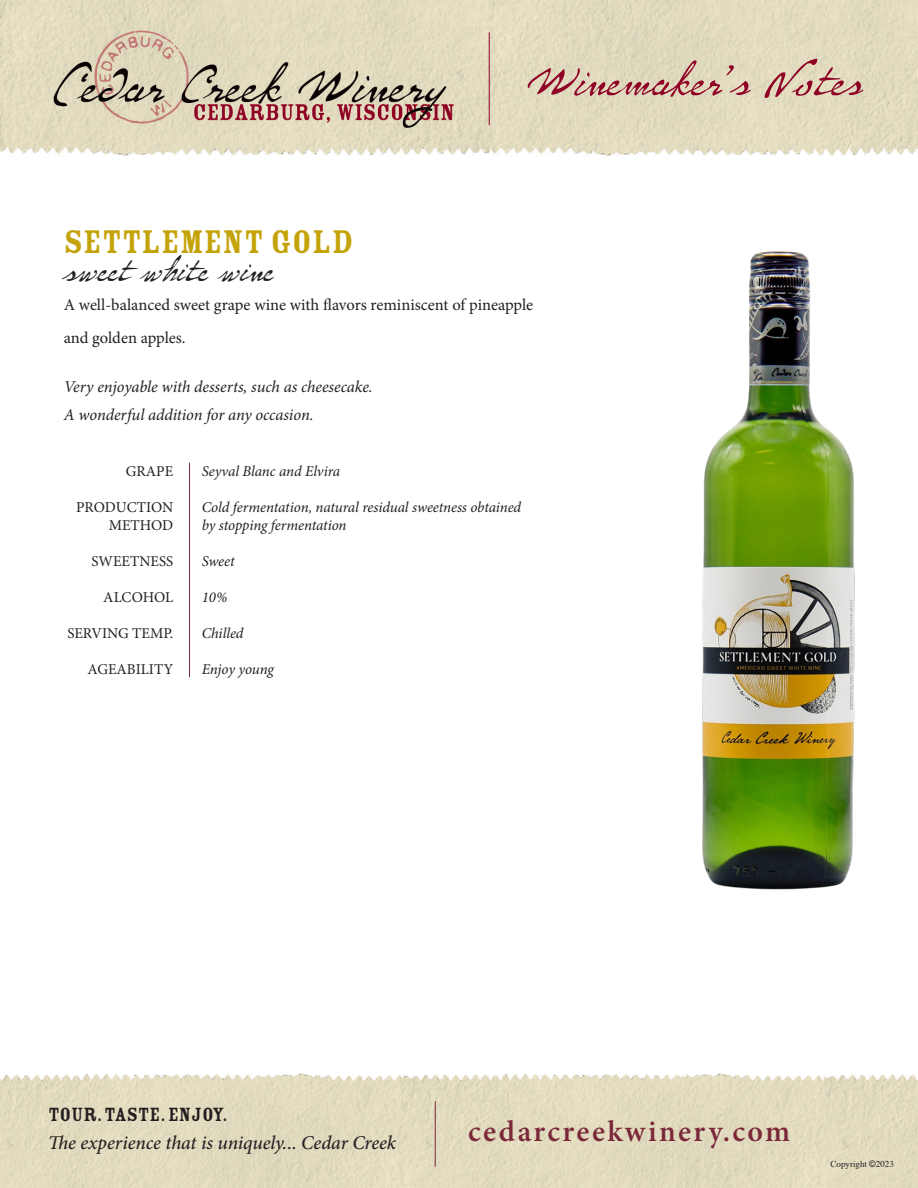
<style>
.page{position:relative;width:918px;height:1188px;background:#fff}
.page>*{position:absolute;margin:0;border:0;box-sizing:border-box;transform-origin:0 0}
.t1{font:60px "P22 Monet";color:#900126}
.t2{font:43.5px "P22 Monet";color:#231f20}
.t3{font:36px "Rosewood Std Fill";color:#c4a308}
.t4{font:600 30px "Minion Pro";letter-spacing:.08em;color:#7b2839}
.t5{font:21px "Rosewood Std Fill";color:#231f20}
.t6{font:italic 500 19.5px "Minion Pro";letter-spacing:-.005em;color:#231f20}
.t7{font:16.5px/33px "Minion Pro";color:#231f20}
.t8{font:italic 16.5px/28.5px "Minion Pro";letter-spacing:-.005em;color:#231f20}
.t9{font:italic 15px "Minion Pro";letter-spacing:-.01em;color:#231f20}
.t10{font:15px "Minion Pro";color:#231f20}
.t11{font:9px "Times";color:#231f20}
.s1{font-family:"Arial"}
</style>
<div class="page">
<img style="left:0;top:0;width:918px;height:1188px">
<hr style="left:189px;top:463px;width:1px;height:214px;background:#7b2839">
<img style="left:644px;top:231px;width:254px;height:662px">
<hr style="left:489px;top:32px;width:1px;height:93px;background:#900126">
<hr style="left:435px;top:1101px;width:1px;height:66px;background:#7b2839">
<h1 class="t1" style="left:527px;top:52px;width:336px">Winemaker’s Notes</h1>
<h3 class="t3" style="left:64px;top:222px;width:291px">SETTLEMENT GOLD</h3>
<h2 class="t2" style="left:64px;top:250px;width:211px">sweet white wine</h2>
<p class="t7" style="left:64px;top:288px;width:471px">A well-balanced sweet grape wine with flavors reminiscent of pineapple and golden apples.</p>
<p class="t8" style="left:64px;top:372px;width:311px">Very enjoyable with desserts, such as cheesecake.<br>A wonderful addition for any occasion.</p>
<p class="t10" style="left:126px;top:461px;width:49px">GRAPE</p>
<p class="t9" style="left:202px;top:461px;width:140px">Seyval Blanc and Elvira</p>
<p class="t10" style="left:76px;top:497px;width:98px">PRODUCTION</p>
<p class="t9" style="left:202px;top:497px;width:321px">Cold fermentation, natural residual sweetness obtained</p>
<p class="t10" style="left:109px;top:515px;width:66px">METHOD</p>
<p class="t9" style="left:202px;top:515px;width:146px">by stopping fermentation</p>
<p class="t10" style="left:91px;top:551px;width:83px">SWEETNESS</p>
<p class="t9" style="left:202px;top:551px;width:35px">Sweet</p>
<p class="t10" style="left:103px;top:587px;width:71px">ALCOHOL</p>
<p class="t9" style="left:202px;top:587px;width:27px">10%</p>
<p class="t10" style="left:67px;top:623px;width:107px">SERVING TEMP.</p>
<p class="t9" style="left:202px;top:623px;width:43px">Chilled</p>
<p class="t10" style="left:87px;top:659px;width:87px">AGEABILITY</p>
<p class="t9" style="left:202px;top:659px;width:74px">Enjoy young</p>
<h3 class="t5" style="left:48px;top:1103px;width:181px">TOUR. TASTE. ENJOY.</h3>
<h3 class="t6" style="left:48px;top:1130px;width:349px">The experience that is uniquely... Cedar Creek</h3>
<h3 class="t4" style="left:468px;top:1110px;width:323px">cedarcreekwinery.com</h3>
<p class="t11" style="left:831px;top:1156px;width:65px">Copyright <span class="s1">©</span>2023</p>
</div>
